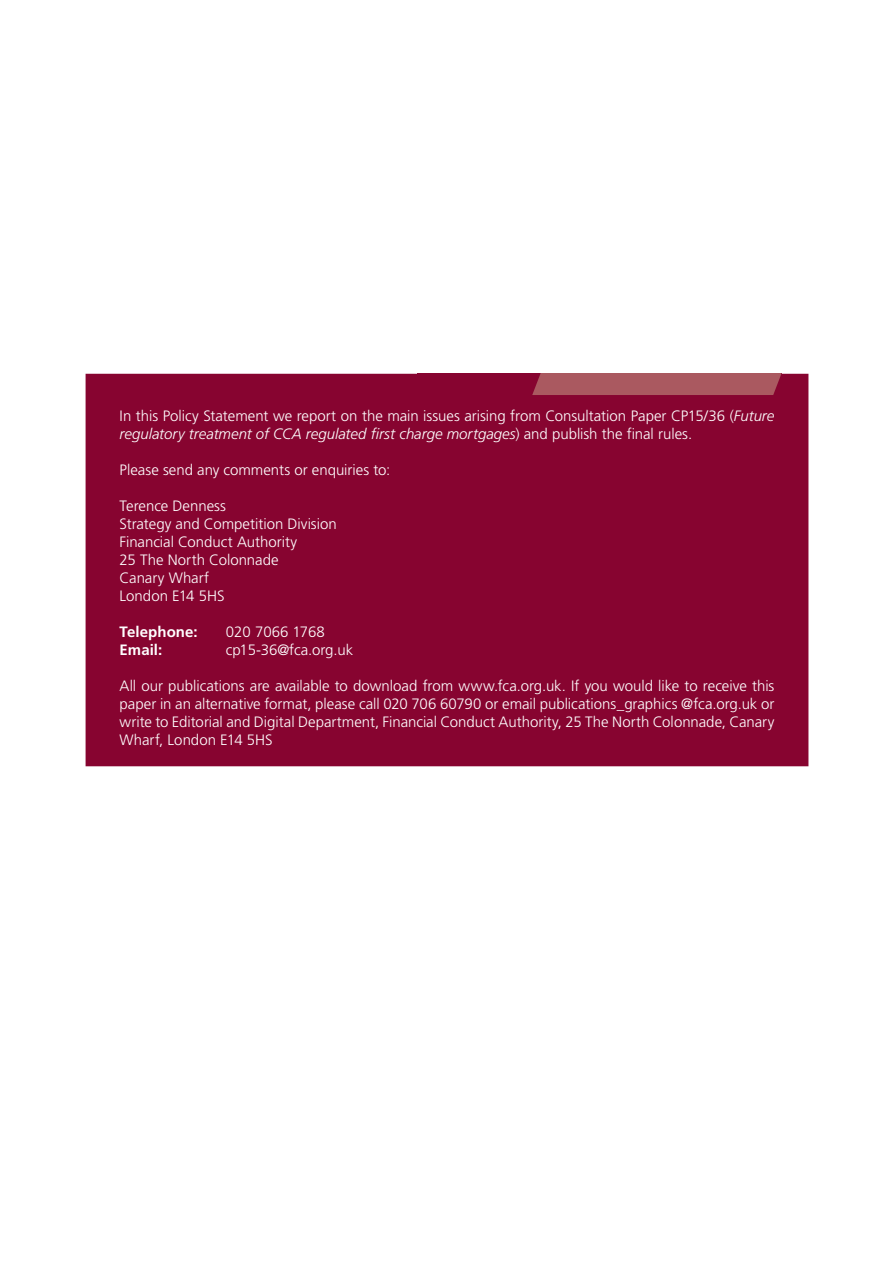
<style>
.page{position:relative;width:893px;height:1263px;background:#fff}
.page>*{position:absolute;margin:0;border:0;box-sizing:border-box;transform-origin:0 0}
.Numbered_Main_Text{font:300 15px/18px "Frutiger LT Std";color:#fff}
.Main_Text{font:300 15px/18px "Frutiger LT Std";color:#fff}
.Numbered_Main_Text-2{font:700 15px "Frutiger LT Std";letter-spacing:.005em;color:#fff}
.s1{font-style:italic}
</style>
<div class="page">
<div style="left:86px;top:374px;width:722px;height:392px;background:#870430"></div>
<div style="left:417px;top:374px;width:364px;height:21px;background:#870430"></div>
<div style="left:532px;top:374px;width:249px;height:21px;background:#aa5960"></div>
<p class="Main_Text" style="left:120px;top:407px;width:656px">In this Policy Statement we report on the main issues arising from Consultation Paper CP15/36 (<span class="s1">Future regulatory treatment of CCA regulated first charge mortgages</span>) and publish the final rules.</p>
<p class="Numbered_Main_Text" style="left:120px;top:461px;width:272px">Please send any comments or enquiries to:</p>
<p class="Numbered_Main_Text" style="left:120px;top:497px;width:108px">Terence Denness</p>
<p class="Numbered_Main_Text" style="left:120px;top:515px;width:219px">Strategy and Competition Division</p>
<p class="Numbered_Main_Text" style="left:120px;top:533px;width:179px">Financial Conduct Authority</p>
<p class="Numbered_Main_Text" style="left:120px;top:551px;width:161px">25 The North Colonnade</p>
<p class="Numbered_Main_Text" style="left:120px;top:569px;width:91px">Canary Wharf</p>
<p class="Numbered_Main_Text" style="left:120px;top:587px;width:106px">London E14 5HS</p>
<p class="Numbered_Main_Text-2" style="left:120px;top:623px;width:80px">Telephone:</p>
<p class="Numbered_Main_Text-2" style="left:120px;top:641px;width:44px">Email:</p>
<p class="Numbered_Main_Text" style="left:226px;top:623px;width:129px">020 7066 1768 cp15-36@fca.org.uk</p>
<p class="Numbered_Main_Text" style="left:120px;top:677px;width:656px;text-align:justify">All our publications are available to download from www.fca.org.uk. If you would like to receive this paper in an alternative format, please call 020 706 60790 or email publications_graphics @fca.org.uk or write to Editorial and Digital Department, Financial Conduct Authority, 25 The North Colonnade, Canary Wharf, London E14 5HS</p>
</div>
